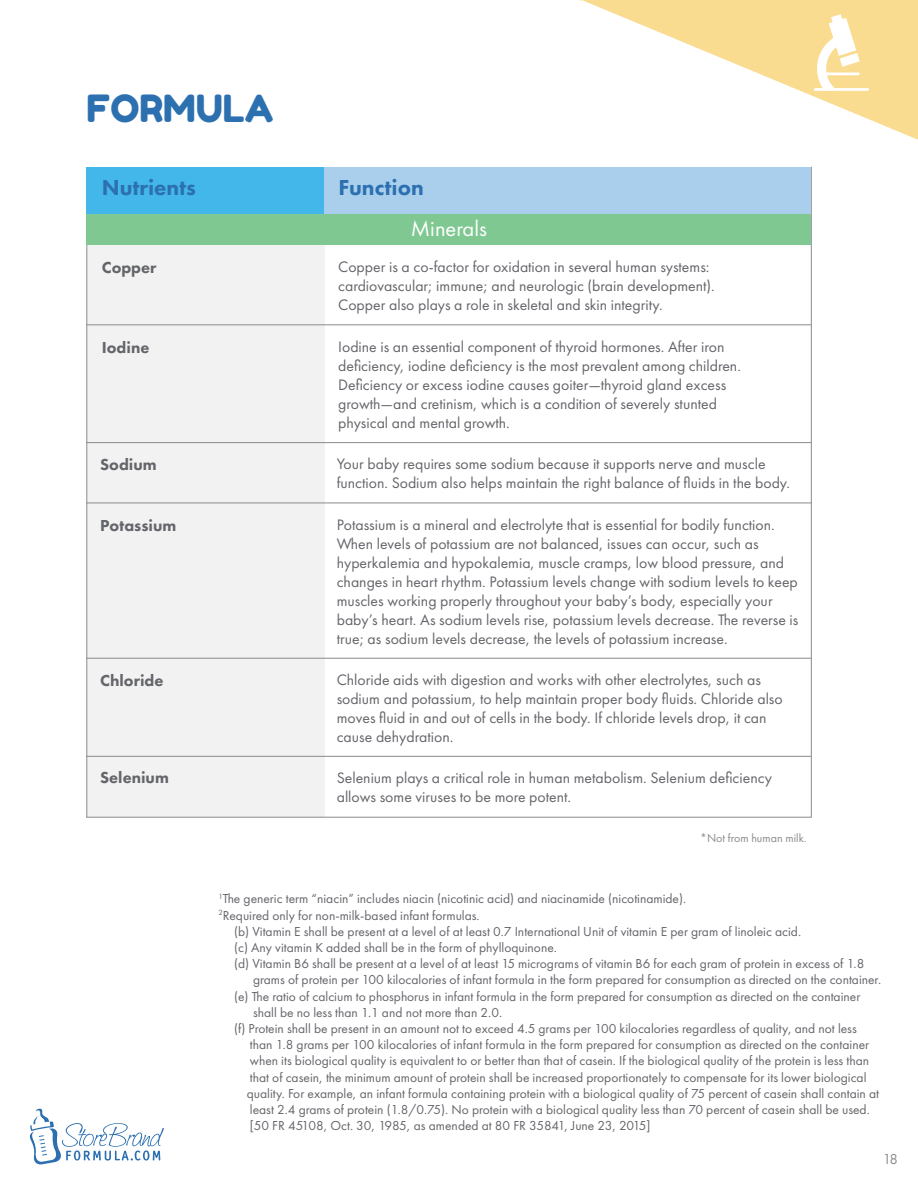
<style>
.page{position:relative;width:918px;height:1188px;background:#fff}
.page>*{position:absolute;margin:0;border:0;box-sizing:border-box;transform-origin:0 0}
.t1{font:37.5px "Fredoka One";color:#2c70b0}
.t2{font:800 22.5px "Futura PT";color:#2c70b0}
.t3{font:22.5px "Futura PT";color:#fff}
.t4{font:800 16.5px "Futura PT";color:#64656a}
.t5{font:15.75px/18.9px "Futura PT";color:#64656a}
.t6{font:15px "Futura PT";color:#8b8a8d}
.t7{font:13.5px/16.2px "Futura PT";color:#64656a}
.t8{font:12px "Futura PT";color:#8b8a8d}
</style>
<div class="page">
<div style="left:87px;top:227px;width:238px;height:590px;background:#f2f2f2"></div>
<svg style="left:30px;top:1109px;width:134px;height:55px"></svg>
<svg style="left:578px;top:0;width:340px;height:140px"></svg>
<svg style="left:814px;top:14px;width:55px;height:77px"></svg>
<div style="left:86px;top:167px;width:675px;height:48px;background:#43b7e9"></div>
<hr style="left:86px;top:325px;width:725px;height:1px;background:#8b8a8d">
<hr style="left:86px;top:442px;width:725px;height:1px;background:#8b8a8d">
<hr style="left:86px;top:503px;width:725px;height:1px;background:#8b8a8d">
<hr style="left:86px;top:658px;width:725px;height:1px;background:#8b8a8d">
<hr style="left:86px;top:756px;width:725px;height:1px;background:#8b8a8d">
<hr style="left:86px;top:817px;width:725px;height:1px;background:#8b8a8d">
<hr style="left:811px;top:167px;width:1px;height:650px;background:#8b8a8d">
<hr style="left:87px;top:242px;width:1px;height:575px;background:#8b8a8d">
<div style="left:325px;top:167px;width:486px;height:48px;background:#aacfed"></div>
<div style="left:86px;top:214px;width:725px;height:30px;background:#7fc891"></div>
<h1 class="t1" style="left:86px;top:85px;width:189px">FORMULA</h1>
<h2 class="t2" style="left:102px;top:174px;width:95px">Nutrients</h2>
<h2 class="t2" style="left:339px;top:174px;width:87px">Function</h2>
<h2 class="t3" style="left:411px;top:215px;width:78px">Minerals</h2>
<p class="t4" style="left:102px;top:257px;width:56px">Copper</p>
<p class="t4" style="left:102px;top:337px;width:49px">Iodine</p>
<p class="t4" style="left:100px;top:454px;width:58px">Sodium</p>
<p class="t4" style="left:100px;top:515px;width:78px">Potassium</p>
<p class="t4" style="left:100px;top:670px;width:65px">Chloride</p>
<p class="t4" style="left:100px;top:768px;width:70px">Selenium</p>
<p class="t5" style="left:338px;top:257px;width:378px">Copper is a co-factor for oxidation in several human systems: cardiovascular; immune; and neurologic (brain development).<br>Copper also plays a role in skeletal and skin integrity.</p>
<p class="t5" style="left:338px;top:337px;width:404px">Iodine is an essential component of thyroid hormones. After iron deficiency, iodine deficiency is the most prevalent among children.<br>Deficiency or excess iodine causes goiter—thyroid gland excess growth—and cretinism, which is a condition of severely stunted physical and mental growth.</p>
<p class="t5" style="left:337px;top:455px;width:455px">Your baby requires some sodium because it supports nerve and muscle function. Sodium also helps maintain the right balance of fluids in the body.</p>
<p class="t5" style="left:337px;top:515px;width:463px">Potassium is a mineral and electrolyte that is essential for bodily function.<br>When levels of potassium are not balanced, issues can occur, such as hyperkalemia and hypokalemia, muscle cramps, low blood pressure, and changes in heart rhythm. Potassium levels change with sodium levels to keep muscles working properly throughout your baby’s body, especially your baby’s heart. As sodium levels rise, potassium levels decrease. The reverse is true; as sodium levels decrease, the levels of potassium increase.</p>
<p class="t5" style="left:337px;top:670px;width:448px">Chloride aids with digestion and works with other electrolytes, such as sodium and potassium, to help maintain proper body fluids. Chloride also moves fluid in and out of cells in the body. If chloride levels drop, it can cause dehydration.</p>
<p class="t5" style="left:337px;top:768px;width:437px">Selenium plays a critical role in human metabolism. Selenium deficiency allows some viruses to be more potent.</p>
<p class="t8" style="left:700px;top:831px;width:108px">*Not from human milk.</p>
<p class="t7" style="left:218px;top:891px;width:469px"><sup>1</sup>The generic term “niacin” includes niacin (nicotinic acid) and niacinamide (nicotinamide).<br><sup>2</sup>Required only for non-milk-based infant formulas.</p>
<p class="t7" style="left:234px;top:923px;width:568px">(b) Vitamin E shall be present at a level of at least 0.7 International Unit of vitamin E per gram of linoleic acid.</p>
<p class="t7" style="left:234px;top:939px;width:324px">(c) Any vitamin K added shall be in the form of phylloquinone.</p>
<p class="t7" style="left:234px;top:956px;width:632px">(d) Vitamin B6 shall be present at a level of at least 15 micrograms of vitamin B6 for each gram of protein in excess of 1.8</p>
<p class="t7" style="left:253px;top:972px;width:630px">grams of protein per 100 kilocalories of infant formula in the form prepared for consumption as directed on the container.</p>
<p class="t7" style="left:234px;top:988px;width:628px">(e) The ratio of calcium to phosphorus in infant formula in the form prepared for consumption as directed on the container</p>
<p class="t7" style="left:253px;top:1004px;width:251px">shall be no less than 1.1 and not more than 2.0.</p>
<p class="t7" style="left:234px;top:1020px;width:624px">(f) Protein shall be present in an amount not to exceed 4.5 grams per 100 kilocalories regardless of quality, and not less</p>
<p class="t7" style="left:250px;top:1037px;width:621px">than 1.8 grams per 100 kilocalories of infant formula in the form prepared for consumption as directed on the container</p>
<p class="t7" style="left:250px;top:1053px;width:621px">when its biological quality is equivalent to or better than that of casein. If the biological quality of the protein is less than</p>
<p class="t7" style="left:250px;top:1069px;width:618px">that of casein, the minimum amount of protein shall be increased proportionately to compensate for its lower biological</p>
<p class="t7" style="left:247px;top:1085px;width:634px">quality. For example, an infant formula containing protein with a biological quality of 75 percent of casein shall contain at</p>
<p class="t7" style="left:250px;top:1101px;width:621px">least 2.4 grams of protein (1.8/0.75). No protein with a biological quality less than 70 percent of casein shall be used.</p>
<p class="t7" style="left:250px;top:1118px;width:402px">[50 FR 45108, Oct. 30, 1985, as amended at 80 FR 35841, June 23, 2015]</p>
<p class="t6" style="left:883px;top:1150px;width:17px">18</p>
</div>
